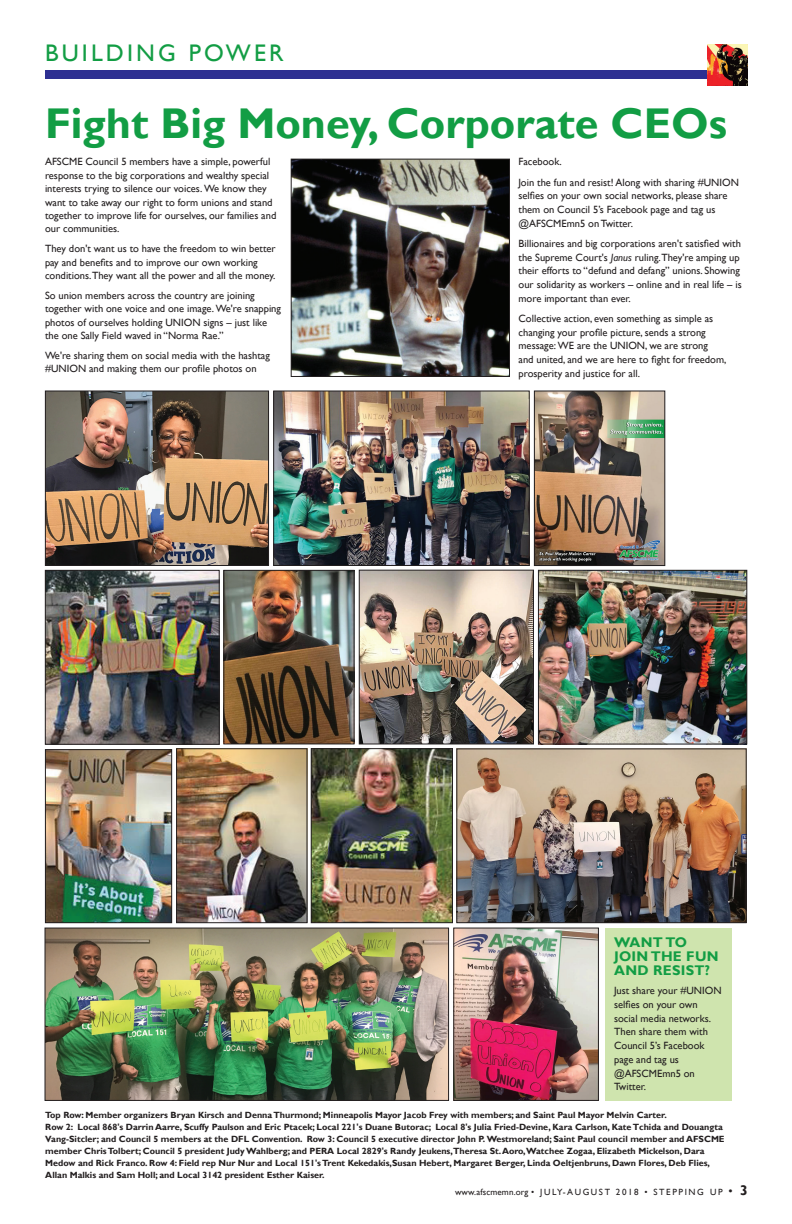
<style>
.page{position:relative;width:792px;height:1224px;background:#fff}
.page>*{position:absolute;margin:0;border:0;box-sizing:border-box;transform-origin:0 0}
.t1{font:700 43px "Gill Sans";color:#129d44}
.t2{font:24px "Gill Sans";letter-spacing:.13em;color:#129d44}
.t3{font:700 14px/14px "Gill Sans";letter-spacing:.02em;color:#129d44}
.t4{font:10.5px/13.7px "Gill Sans";color:#231f20}
.t5{font:700 9px/12px "Gill Sans";color:#231f20}
.t6{font:9px "Gill Sans";letter-spacing:.18em;color:#231f20}
.s1{font-style:italic}
.s2{font-size:12px}
.s3{font-weight:700;font-size:14px}
</style>
<div class="page">
<div style="left:45px;top:70px;width:702px;height:9px;background:#2e3092"></div>
<img style="left:707px;top:45px;width:40px;height:40px">
<img style="left:47px;top:930px;width:400px;height:168px">
<div style="left:45px;top:928px;width:404px;height:172px;border:1px solid #231f20"></div>
<img style="left:47px;top:393px;width:220px;height:171px">
<div style="left:45px;top:391px;width:224px;height:175px;border:1px solid #231f20"></div>
<img style="left:226px;top:572px;width:126px;height:170px">
<div style="left:224px;top:570px;width:130px;height:174px;border:1px solid #231f20"></div>
<img style="left:456px;top:930px;width:140px;height:168px">
<img style="left:276px;top:393px;width:251px;height:171px">
<div style="left:274px;top:391px;width:255px;height:175px;border:1px solid #231f20"></div>
<img style="left:47px;top:752px;width:123px;height:169px">
<div style="left:45px;top:750px;width:127px;height:173px;border:1px solid #231f20"></div>
<img style="left:293px;top:161px;width:215px;height:214px">
<div style="left:291px;top:159px;width:219px;height:218px;border:1px solid #231f20"></div>
<img style="left:361px;top:572px;width:171px;height:170px">
<div style="left:359px;top:570px;width:175px;height:174px;border:1px solid #231f20"></div>
<img style="left:459px;top:751px;width:285px;height:170px">
<div style="left:457px;top:749px;width:289px;height:174px;border:1px solid #231f20"></div>
<img style="left:313px;top:751px;width:138px;height:170px">
<div style="left:311px;top:749px;width:142px;height:174px;border:1px solid #231f20"></div>
<img style="left:47px;top:572px;width:170px;height:170px">
<div style="left:45px;top:570px;width:174px;height:174px;border:1px solid #231f20"></div>
<img style="left:540px;top:572px;width:205px;height:170px">
<div style="left:538px;top:570px;width:209px;height:174px;border:1px solid #231f20"></div>
<img style="left:536px;top:393px;width:127px;height:171px">
<div style="left:534px;top:391px;width:131px;height:175px;border:1px solid #231f20"></div>
<img style="left:179px;top:751px;width:126px;height:170px">
<div style="left:177px;top:749px;width:130px;height:174px;border:1px solid #231f20"></div>
<div style="left:605px;top:928px;width:126px;height:172px;background:#cfe4ae"></div>
<h2 class="t2" style="left:45px;top:39px;width:240px">BUILDING POWER</h2>
<h1 class="t1" style="left:45px;top:97px;width:684px">Fight Big Money, Corporate CEOs</h1>
<p class="t4" style="left:45px;top:155px;width:233px;line-height:13.4px">AFSCME Council 5 members have a simple, powerful response to the big corporations and wealthy special interests trying to silence our voices. We know they want to take away our right to form unions and stand together to improve life for ourselves, our families and our communities.</p>
<p class="t4" style="left:45px;top:242px;width:232px;line-height:13.4px">They don't want us to have the freedom to win better pay and benefits and to improve our own working conditions.They want all the power and all the money.</p>
<p class="t4" style="left:45px;top:289px;width:238px;line-height:13.4px">So union members across the country are joining together with one voice and one image. We're snapping photos of ourselves holding UNION signs – just like the one Sally Field waved in “Norma Rae.”</p>
<p class="t4" style="left:45px;top:349px;width:226px;line-height:13.4px">We're sharing them on social media with the hashtag #UNION and making them our profile photos on</p>
<p class="t4" style="left:519px;top:152px;width:222px;line-height:20.2px">Facebook.<br>Join the fun and resist! Along with sharing #UNION</p>
<p class="t4" style="left:519px;top:189px;width:211px">selfies on your own social networks, please share them on Council 5’s Facebook page and tag us @AFSCMEmn5 on Twitter.</p>
<p class="t4" style="left:519px;top:237px;width:225px">Billionaires and big corporations aren't satisfied with the Supreme Court's <span class="s1">Janus</span> ruling.They're amping up their efforts to “defund and defang” unions. Showing our solidarity as workers – online and in real life – is more important than ever.</p>
<p class="t4" style="left:519px;top:312px;width:209px">Collective action, even something as simple as changing your profile picture, sends a strong message: WE are the UNION, we are strong<br>and united, and we are here to fight for freedom, prosperity and justice for all.</p>
<h3 class="t3" style="left:614px;top:935px;width:106px">WANT TO<br>JOIN THE FUN<br>AND RESIST?</h3>
<p class="t4" style="left:614px;top:984px;width:109px">Just share your #UNION selfies on your own social media networks.<br>Then share them with<br>Council 5’s Facebook page and tag us @AFSCMEmn5 on<br>Twitter.</p>
<p class="t5" style="left:45px;top:1109px;width:681px">Top Row: Member organizers Bryan Kirsch and Denna Thurmond; Minneapolis Mayor Jacob Frey with members; and Saint Paul Mayor Melvin Carter.<br>Row 2: Local 868's Darrin Aarre, Scuffy Paulson and Eric Ptacek; Local 221's Duane Butorac; Local 8's Julia Fried-Devine, Kara Carlson, Kate Tchida and Douangta Vang-Sitcler; and Council 5 members at the DFL Convention. Row 3: Council 5 executive director John P. Westmoreland; Saint Paul council member and AFSCME member Chris Tolbert; Council 5 president Judy Wahlberg; and PERA Local 2829's Randy Jeukens,Theresa St. Aoro,Watchee Zogaa, Elizabeth Mickelson, Dara Medow and Rick Franco. Row 4: Field rep Nur Nur and Local 151's Trent Kekedakis,Susan Hebert, Margaret Berger, Linda Oeltjenbruns, Dawn Flores, Deb Flies, Allan Malkis and Sam Holl; and Local 3142 president Esther Kaiser.</p>
<p class="t6" style="left:455px;top:1187px;width:294px">www.afscmemn.org • JULY-AUGUST 2018 • STEPPING UP <span class="s2">•</span> <span class="s3">3</span></p>
</div>
